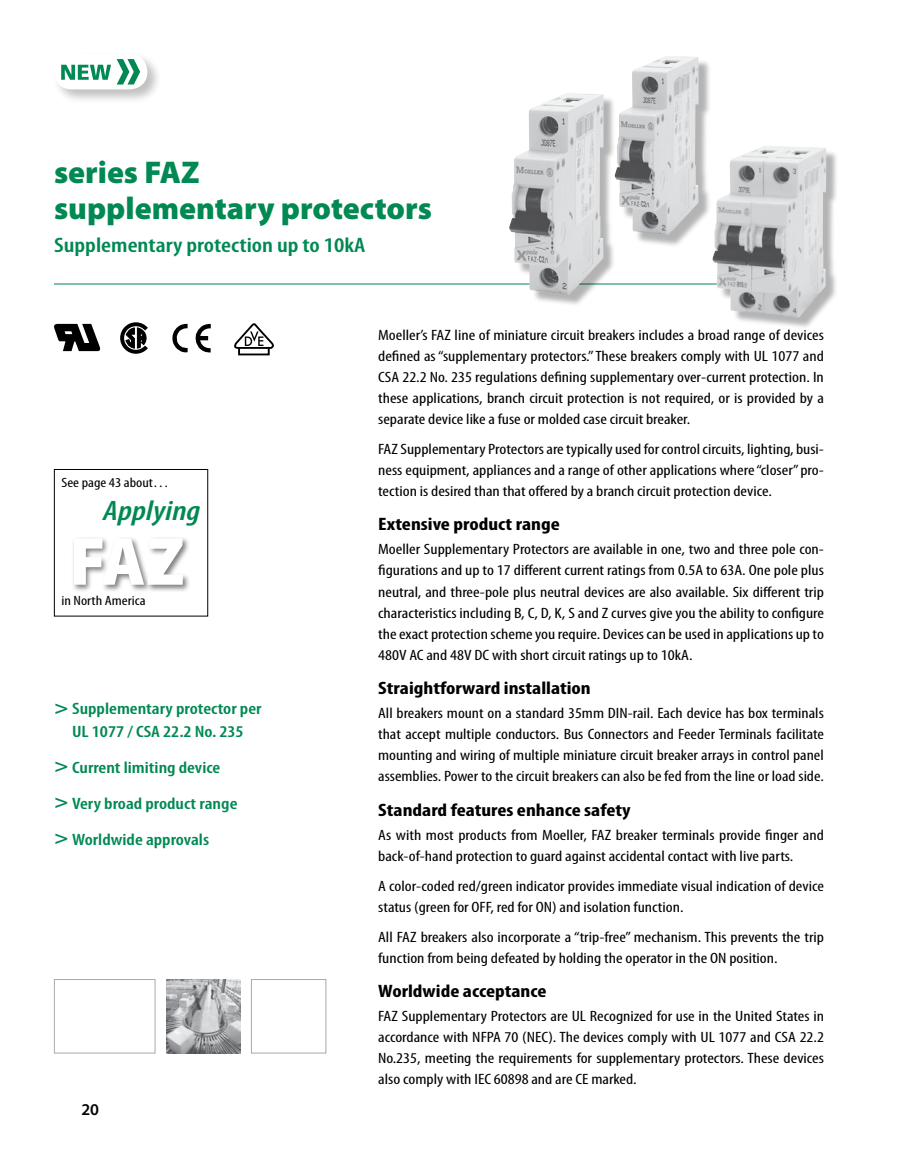
<style>
.page{position:relative;width:905px;height:1175px;background:#fff}
.page>*{position:absolute;margin:0;border:0;box-sizing:border-box;transform-origin:0 0}
.t1{font:900 68.55px "Myriad Pro";color:#fff;scale:.95 1}
.t2{font:900 31.5px/36px "Myriad Pro";color:#008952}
.t3{font:italic 600 condensed 28.35px "Myriad Pro";color:#008952;scale:1.2 1}
.t4{font:600 condensed 21px "Myriad Pro";color:#008952;scale:1.2 1}
.t5{font:700 condensed 18px "Myriad Pro";color:#000;scale:1.2 1}
.t6{font:600 condensed 16.5px/36px "Myriad Pro";color:#008952;text-align:center;scale:1.2 1}
.t7{font:600 16.5px "Myriad Pro";color:#000}
.t8{font:condensed 15px/21px "Myriad Pro";color:#000;text-align:justify;scale:1.2 1}
.t9{font:condensed 15px/21px "Myriad Pro";color:#000;text-align:justify;scale:1.19 1}
.t10{font:condensed 13.5px "Myriad Pro";color:#000;scale:1.2 1}
.s1{font-weight:700;font-size:19.5px}
</style>
<div class="page">
<svg style="left:54px;top:324px;width:46px;height:27px"></svg>
<svg style="left:120px;top:322px;width:28px;height:32px"></svg>
<svg style="left:172px;top:323px;width:16px;height:30px"></svg>
<svg style="left:195px;top:323px;width:16px;height:30px"></svg>
<div style="left:238px;top:347px;width:32px;height:8px;border:2px solid #000"></div>
<svg style="left:234px;top:323px;width:40px;height:27px"></svg>
<div style="left:51px;top:51px;width:112px;height:54px;background:#000;opacity:.25"></div>
<div style="left:54px;top:54px;width:93px;height:35px;background:#fff;border-radius:18px"></div>
<svg style="left:117px;top:59px;width:23px;height:26px"></svg>
<svg style="left:61px;top:65px;width:50px;height:15px"></svg>
<hr style="left:54px;top:284px;width:770px;height:1px;background:#008952">
<div style="left:511px;top:95px;width:106px;height:212px;background:#000;opacity:.3"></div>
<img style="left:509px;top:93px;width:94px;height:201px">
<div style="left:714px;top:147px;width:125px;height:184px;background:#000;opacity:.3"></div>
<img style="left:712px;top:146px;width:114px;height:172px">
<div style="left:617px;top:57px;width:95px;height:191px;background:#000;opacity:.3"></div>
<img style="left:614px;top:56px;width:84px;height:179px">
<div style="left:251px;top:979px;width:75px;height:74px;border:1px solid #a7a9ac"></div>
<div style="left:54px;top:979px;width:101px;height:74px;border:1px solid #a7a9ac"></div>
<img style="left:166px;top:979px;width:74px;height:74px">
<div style="left:54px;top:469px;width:154px;height:147px;border:1px solid #000"></div>
<div style="left:71px;top:535px;width:121px;height:59px;background:#000;opacity:.5"></div>
<h2 class="t2" style="left:54px;top:153px;width:379px">series FAZ<br>supplementary protectors</h2>
<h3 class="t4" style="left:54px;top:232px;width:261px">Supplementary protection up to 10kA</h3>
<p class="t10" style="left:61px;top:474px;width:91px">See page 43 about…</p>
<h3 class="t3" style="left:103px;top:493px;width:82px">Applying</h3>
<h1 class="t1" style="left:70px;top:516px;width:122px">FAZ</h1>
<p class="t10" style="left:61px;top:593px;width:72px">in North America</p>
<p class="t6" style="left:54px;top:697px;width:174px;line-height:22.5px"><span class="s1">&gt;</span> Supplementary protector per<br>UL 1077 / CSA 22.2 No. 235</p>
<p class="t6" style="left:54px;top:749px;width:154px;text-align:left"><span class="s1">&gt;</span> Current limiting device <span class="s1">&gt;</span> Very broad product range <span class="s1">&gt;</span> Worldwide approvals</p>
<p class="t7" style="left:54px;top:1098px;width:46px">2 0</p>
<p class="t8" style="left:378px;top:324px;width:373px">Moeller’s FAZ line of miniature circuit breakers includes a broad range of devices defined as “supplementary protectors.” These breakers comply with UL 1077 and CSA 22.2 No. 235 regulations defining supplementary over-current protection. In these applications, branch circuit protection is not required, or is provided by a separate device like a fuse or molded case circuit breaker.</p>
<p class="t8" style="left:378px;top:438px;width:373px">FAZ Supplementary Protectors are typically used for control circuits, lighting, busi&shy;ness equipment, appliances and a range of other applications where “closer” pro&shy;tection is desired than that offered by a branch circuit protection device.</p>
<p class="t5" style="left:378px;top:513px;width:153px">Extensive product range</p>
<p class="t8" style="left:378px;top:539px;width:373px">Moeller Supplementary Protectors are available in one, two and three pole con&shy;figurations and up to 17 different current ratings from 0.5A to 63A. One pole plus neutral, and three-pole plus neutral devices are also available. Six different trip characteristics including B, C, D, K, S and Z curves give you the ability to configure the exact protection scheme you require. Devices can be used in applications up to 480V AC and 48V DC with short circuit ratings up to 10kA.</p>
<p class="t5" style="left:378px;top:677px;width:179px">Straightforward installation</p>
<p class="t9" style="left:378px;top:702px;width:376px">All breakers mount on a standard 35mm DIN-rail. Each device has box terminals that accept multiple conductors. Bus Connectors and Feeder Terminals facilitate mounting and wiring of multiple miniature circuit breaker arrays in control panel assemblies. Power to the circuit breakers can also be fed from the line or load side.</p>
<p class="t5" style="left:378px;top:798px;width:212px">Standard features enhance safety</p>
<p class="t8" style="left:378px;top:824px;width:373px">As with most products from Moeller, FAZ breaker terminals provide finger and back-of-hand protection to guard against accidental contact with live parts.</p>
<p class="t8" style="left:378px;top:875px;width:373px">A color-coded red/green indicator provides immediate visual indication of device status (green for OFF, red for ON) and isolation function.</p>
<p class="t8" style="left:378px;top:926px;width:373px">All FAZ breakers also incorporate a “trip-free” mechanism. This prevents the trip function from being defeated by holding the operator in the ON position.</p>
<p class="t5" style="left:378px;top:980px;width:142px">Worldwide acceptance</p>
<p class="t8" style="left:378px;top:1005px;width:373px">FAZ Supplementary Protectors are UL Recognized for use in the United States in accordance with NFPA 70 (NEC). The devices comply with UL 1077 and CSA 22.2<br>No.235, meeting the requirements for supplementary protectors. These devices also comply with IEC 60898 and are CE marked.</p>
</div>
